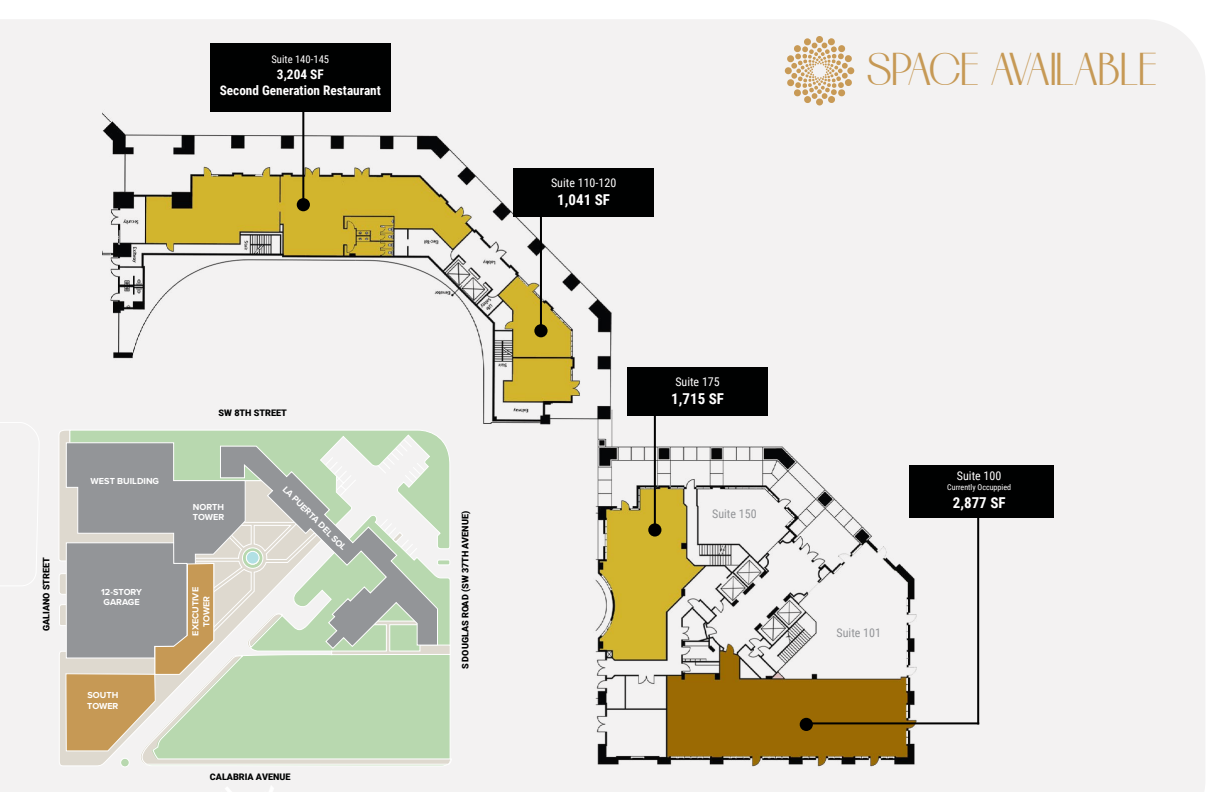
<style>
.page{position:relative;width:1224px;height:792px;background:#fff}
.page>*{position:absolute;margin:0;border:0;box-sizing:border-box;transform-origin:0 0}
.t1{font:45.8px "Roseblue";color:#c69955}
.t2{font:700 15px "Roboto Condensed";color:#fff}
.t3{font:700 13.3px/15.9px "Roboto Condensed";color:#fff;text-align:center}
.t4{font:12px "Roboto Condensed";color:#fff}
.t5{font:12px "Roboto Condensed";color:#939598}
.t6{font:10.6px "Roboto Condensed";color:#fff}
.t7{font:700 9px/10.9px "Proxima Nova";color:#fff}
.t8{font:900 9px "Roboto";color:#000101}
.t9{font:8px "Roboto Condensed";color:#fff}
</style>
<div class="page">
<div style="left:0;top:19px;width:1205px;height:773px;background:#f3f2f2"></div>
<svg style="left:794px;top:36px;width:56px;height:27px"></svg>
<img style="left:103px;top:83px;width:928px;height:709px">
<svg style="left:0;top:422px;width:451px;height:344px"></svg>
<div style="left:438px;top:560px;width:12px;height:5px;background:#b8d8af"></div>
<div style="left:437px;top:560px;width:13px;height:5px;border:1px solid #fff"></div>
<div style="left:121px;top:758px;width:8px;height:9px;background:#b8d8af;border-radius:50%"></div>
<div style="left:120px;top:758px;width:9px;height:9px;border:1px solid #fff;border-radius:50%"></div>
<svg style="left:142px;top:614px;width:310px;height:151px;background:#bedab5"></svg>
<svg style="left:331px;top:621px;width:120px;height:34px"></svg>
<svg style="left:66px;top:442px;width:180px;height:77px;background:#9da39f"></svg>
<svg style="left:220px;top:445px;width:218px;height:205px"></svg>
<svg style="left:65px;top:519px;width:252px;height:233px;background:#c1c1ad"></svg>
<div style="left:297px;top:198px;width:13px;height:13px;background:#000;border-radius:50%"></div>
<hr style="left:302px;top:91px;width:2px;height:114px;background:#000">
<div style="left:210px;top:43px;width:180px;height:69px;background:#000101"></div>
<div style="left:514px;top:168px;width:140px;height:49px;background:#000101"></div>
<div style="left:534px;top:324px;width:14px;height:13px;background:#000;border-radius:50%"></div>
<hr style="left:540px;top:217px;width:2px;height:114px;background:#000">
<div style="left:628px;top:367px;width:140px;height:49px;background:#000101"></div>
<div style="left:648px;top:523px;width:13px;height:14px;background:#000;border-radius:50%"></div>
<hr style="left:654px;top:416px;width:2px;height:114px;background:#000">
<hr style="left:977px;top:482px;width:2px;height:242px;background:#000">
<hr style="left:806px;top:722px;width:173px;height:2px;background:#000">
<div style="left:909px;top:465px;width:144px;height:53px;background:#000101"></div>
<div style="left:800px;top:718px;width:13px;height:13px;background:#000;border-radius:50%"></div>
<p class="t6" style="left:271px;top:52px;width:59px">Suite 140-145</p>
<h3 class="t3" style="left:220px;top:66px;width:163px">3,204 SF<br>Second Generation Restaurant</h3>
<p class="t8" style="left:40px;top:631px;width:76px;rotate:-90deg">GALIANO STREET</p>
<p class="t7" style="left:91px;top:475px;width:70px">WEST BUILDING</p>
<p class="t7" style="left:101px;top:586px;width:42px">12-STORY<br>GARAGE</p>
<p class="t7" style="left:87px;top:690px;width:33px">SOUTH<br>TOWER</p>
<p class="t8" style="left:219px;top:407px;width:70px">SW 8TH STREET</p>
<p class="t7" style="left:193px;top:501px;width:33px">NORTH<br>TOWER</p>
<p class="t7" style="left:189px;top:628px;width:50px;text-align:center;rotate:-90deg">EXECUTIVE<br>TOWER</p>
<p class="t7" style="left:190px;top:636px;width:50px;text-align:center;rotate:-90deg">EXECUTIVE<br>TOWER</p>
<p class="t7" style="left:288px;top:484px;width:88px;rotate:45deg">LA PUERTA DEL SOL</p>
<p class="t8" style="left:210px;top:770px;width:82px">CALABRIA AVENUE</p>
<p class="t8" style="left:459px;top:669px;width:160px;rotate:-90deg">S DOUGLAS ROAD (SW 37TH AVENUE)</p>
<h3 class="t4" style="left:551px;top:174px;width:67px">Suite 110-120</h3>
<h2 class="t2" style="left:557px;top:189px;width:54px">1,041 SF</h2>
<h3 class="t4" style="left:675px;top:373px;width:46px">Suite 175</h3>
<h2 class="t2" style="left:671px;top:388px;width:54px">1,715 SF</h2>
<h3 class="t5" style="left:712px;top:506px;width:46px">Suite 150</h3>
<h1 class="t1" style="left:866px;top:44px;width:292px">SPACE AVAILABLE</h1>
<h3 class="t5" style="left:837px;top:624px;width:46px">Suite 101</h3>
<h3 class="t4" style="left:957px;top:467px;width:46px">Suite 100</h3>
<p class="t9" style="left:947px;top:481px;width:65px">Currently Occuppied</p>
<h2 class="t2" style="left:953px;top:492px;width:54px">2,877 SF</h2>
</div>
